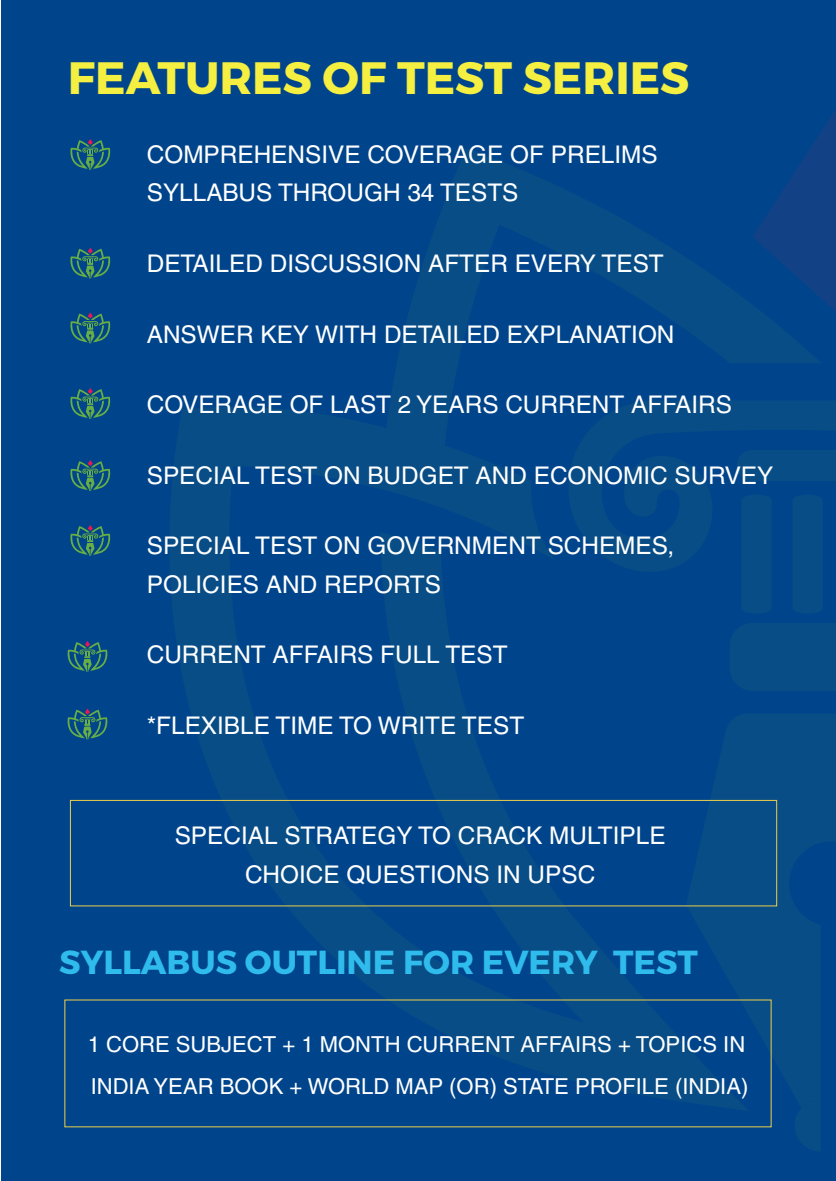
<style>
.page{position:relative;width:836px;height:1181px;background:#fff}
.page>*{position:absolute;margin:0;border:0;box-sizing:border-box;transform-origin:0 0}
.t1{font:700 45.2px "Montserrat";color:#f4ef40}
.t2{font:700 33.2px "Montserrat";color:#2fbced}
.t3{font:24.4px/38px "Helvetica CE";color:#fff}
.t4{font:22px/42px "Helvetica CE";color:#fff}
</style>
<div class="page">
<div style="left:2px;top:0;width:833px;height:1181px;background:#00458b"></div>
<svg style="left:685px;top:799px;width:93px;height:309px"></svg>
<svg style="left:753px;top:111px;width:82px;height:199px"></svg>
<svg style="left:70px;top:139px;width:41px;height:31px"></svg>
<svg style="left:70px;top:248px;width:41px;height:31px"></svg>
<svg style="left:70px;top:312px;width:41px;height:31px"></svg>
<svg style="left:70px;top:388px;width:41px;height:31px"></svg>
<svg style="left:67px;top:641px;width:41px;height:31px"></svg>
<svg style="left:67px;top:708px;width:41px;height:31px"></svg>
<svg style="left:70px;top:460px;width:41px;height:31px"></svg>
<svg style="left:70px;top:525px;width:41px;height:31px"></svg>
<div style="left:70px;top:800px;width:706px;height:106px;border:1px solid #edce4c"></div>
<h1 class="t1" style="left:68px;top:50px;width:622px">FEATURES OF TEST SERIES</h1>
<p class="t3" style="left:147px;top:136px;width:512px">COMPREHENSIVE COVERAGE OF PRELIMS<br>SYLLABUS THROUGH 34 TESTS</p>
<p class="t3" style="left:147px;top:244px;width:518px">DETAILED DISCUSSION AFTER EVERY TEST</p>
<p class="t3" style="left:147px;top:315px;width:529px">ANSWER KEY WITH DETAILED EXPLANATION</p>
<p class="t3" style="left:147px;top:386px;width:586px">COVERAGE OF LAST 2 YEARS CURRENT AFFAIRS</p>
<p class="t3" style="left:147px;top:456px;width:627px">SPECIAL TEST ON BUDGET AND ECONOMIC SURVEY</p>
<p class="t3" style="left:147px;top:527px;width:529px">SPECIAL TEST ON GOVERNMENT SCHEMES,<br>POLICIES AND REPORTS</p>
<p class="t3" style="left:147px;top:635px;width:362px">CURRENT AFFAIRS FULL TEST</p>
<p class="t3" style="left:147px;top:706px;width:379px">*FLEXIBLE TIME TO WRITE TEST</p>
<p class="t3" style="left:175px;top:815px;width:492px;line-height:39.2px;text-align:center">SPECIAL STRATEGY TO CRACK MULTIPLE<br>CHOICE QUESTIONS IN UPSC</p>
<h2 class="t2" style="left:59px;top:941px;width:639px">SYLLABUS OUTLINE FOR EVERY TEST</h2>
<p class="t4" style="left:88px;top:1023px;width:662px">1 CORE SUBJECT + 1 MONTH CURRENT AFFAIRS + TOPICS IN<br>INDIA YEAR BOOK + WORLD MAP (OR) STATE PROFILE (INDIA)</p>
</div>
